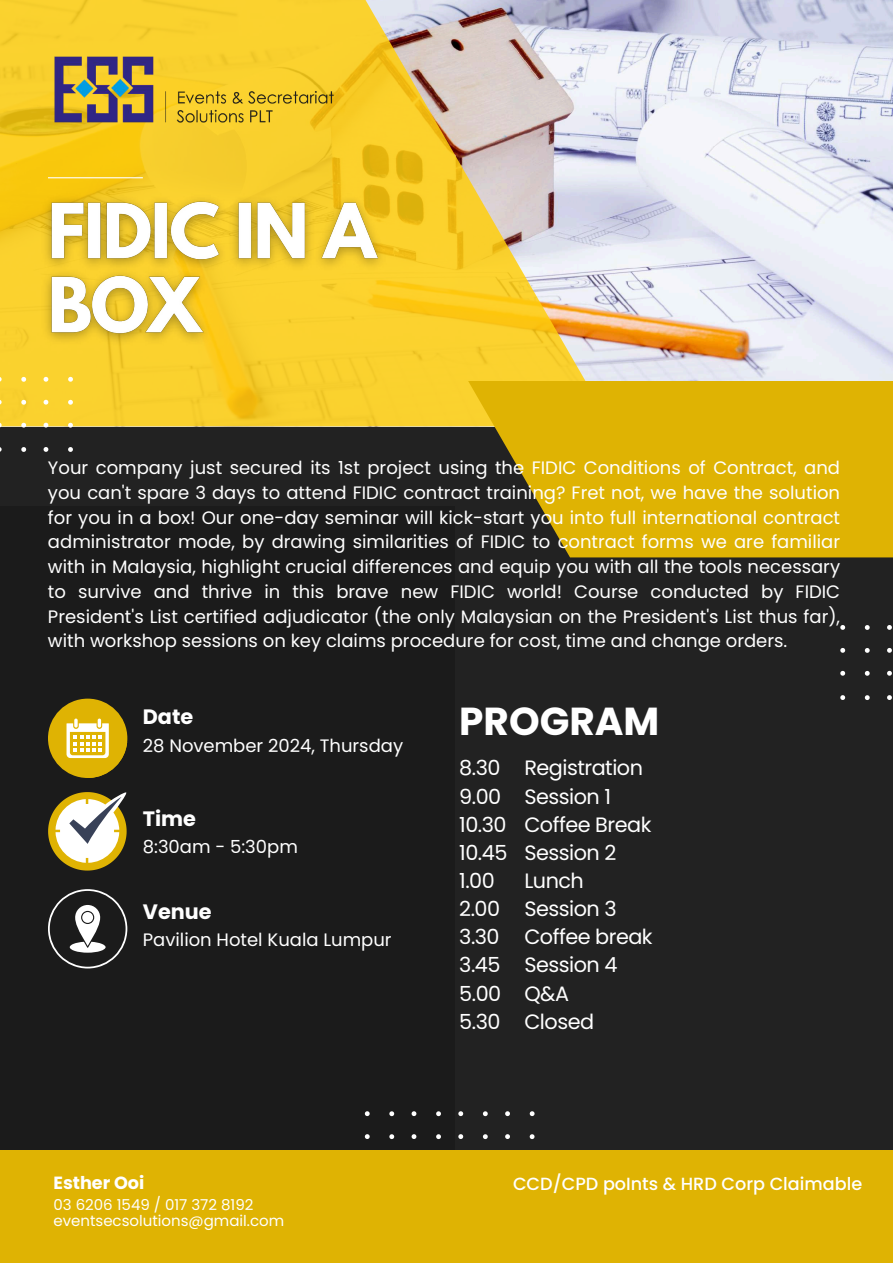
<style>
.page{position:relative;width:893px;height:1263px;background:#222}
.page>*{position:absolute;margin:0;border:0;box-sizing:border-box;transform-origin:0 0}
.t1{font:700 39px "Poppins";color:#fff}
.t2{font:20.77px/28.1px "Poppins";letter-spacing:-.025em;color:#fff}
.t3{font:700 20.77px "Poppins";color:#fff}
.t4{font:18px/24.8px "Poppins";color:#fff;text-align:justify}
.t5{font:500 17.62px "Poppins";color:#fff}
.t6{font:700 17.62px "Poppins";color:#fff}
.t7{font:15px/16.4px "Poppins";color:#fff}
</style>
<div class="page">
<img style="left:611px;top:0;width:282px;height:381px">
<div style="left:0;top:506px;width:454px;height:644px;background:#1b1b1b"></div>
<svg style="left:0;top:0;width:611px;height:426px;background:#eccc5a"></svg>
<svg style="left:468px;top:381px;width:425px;height:176px;background:#caa306"></svg>
<hr style="left:48px;top:177px;width:95px;height:1px;background:#fff">
<svg style="left:0;top:377px;width:73px;height:75px"></svg>
<svg style="left:365px;top:1111px;width:169px;height:29px"></svg>
<svg style="left:840px;top:625px;width:52px;height:75px"></svg>
<div style="left:0;top:1150px;width:893px;height:113px;background:#dfb303"></div>
<img style="left:48px;top:50px;width:292px;height:79px">
<div style="left:48px;top:699px;width:79px;height:79px;background:#dfb303;border-radius:50%"></div>
<svg style="left:67px;top:718px;width:60px;height:60px"></svg>
<svg style="left:48px;top:792px;width:79px;height:78px"></svg>
<svg style="left:48px;top:889px;width:79px;height:79px"></svg>
<img style="left:35px;top:187px;width:360px;height:169px">
<p class="t4" style="left:48px;top:455px;width:793px">Your company just secured its 1st project using the FIDIC Conditions of Contract, and you can't spare 3 days to attend FIDIC contract training? Fret not, we have the solution for you in a box! Our one-day seminar will kick-start you into full international contract administrator mode, by drawing similarities of FIDIC to contract forms we are familiar with in Malaysia, highlight crucial differences and equip you with all the tools necessary to survive and thrive in this brave new FIDIC world! Course conducted by FIDIC President's List certified adjudicator (the only Malaysian on the President's List thus far), with workshop sessions on key claims procedure for cost, time and change orders.</p>
<p class="t3" style="left:143px;top:703px;width:52px">Date</p>
<p class="t4" style="left:143px;top:733px;width:262px">28 November 2024, Thursday</p>
<p class="t3" style="left:143px;top:804px;width:55px">Time</p>
<p class="t4" style="left:143px;top:834px;width:157px">8:30am - 5:30pm</p>
<p class="t3" style="left:143px;top:897px;width:70px">Venue</p>
<p class="t4" style="left:143px;top:927px;width:250px">Pavilion Hotel Kuala Lumpur</p>
<h1 class="t1" style="left:459px;top:694px;width:202px">PROGRAM</h1>
<p class="t2" style="left:459px;top:754px;width:50px">8.30<br>9.00<br>10.30<br>10.45<br>1.00<br>2.00<br>3.30<br>3.45<br>5.00<br>5.30</p>
<p class="t2" style="left:524px;top:754px;width:130px">Registration<br>Session 1<br>Coffee Break<br>Session 2<br>Lunch<br>Session 3<br>Coffee break<br>Session 4<br>Q&amp;A<br>Closed</p>
<p class="t6" style="left:53px;top:1170px;width:92px">Esther Ooi</p>
<p class="t7" style="left:53px;top:1196px;width:232px">03 6206 1549 / 017 372 8192 eventsecsolutions@gmail.com</p>
<p class="t5" style="left:513px;top:1171px;width:351px">CCD/CPD poInts &amp; HRD Corp Claimable</p>
</div>
